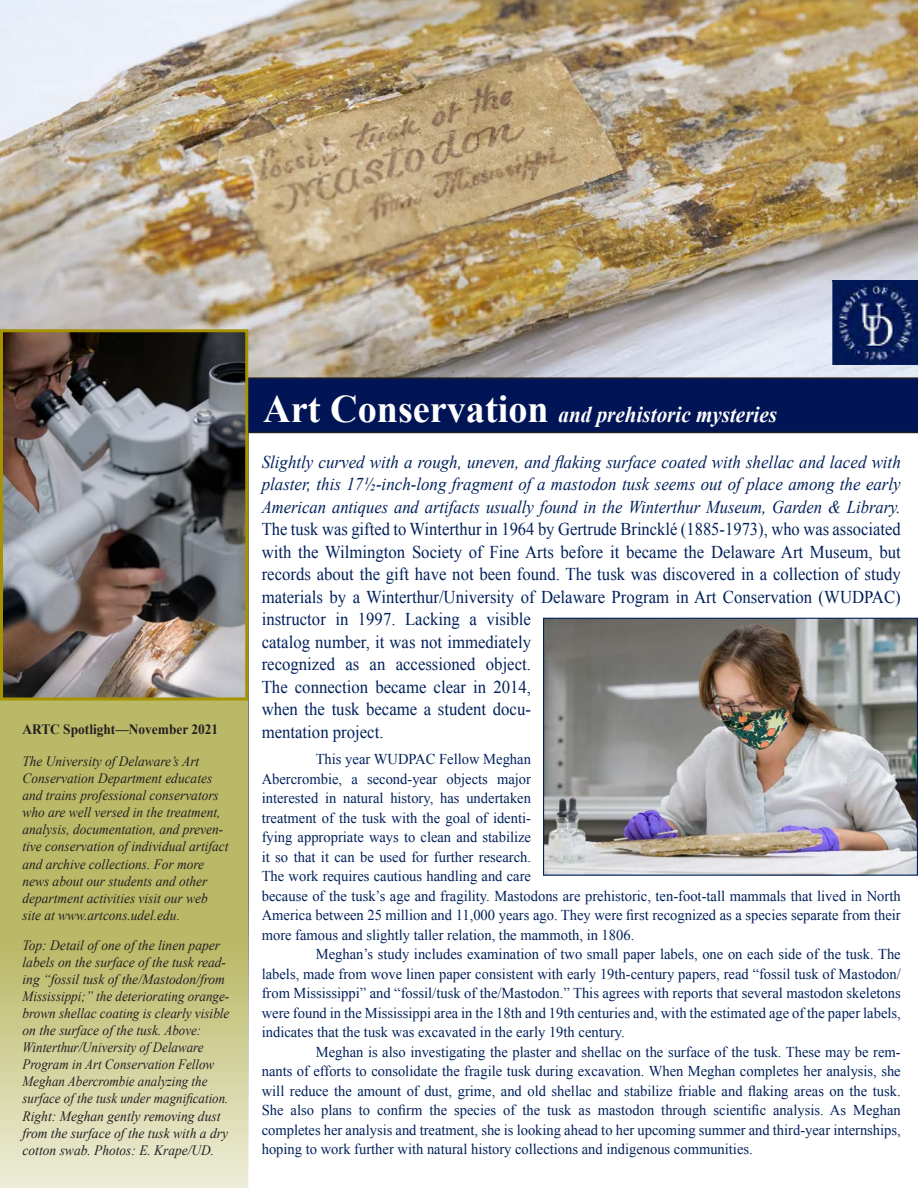
<style>
.page{position:relative;width:918px;height:1188px;background:#fff}
.page>*{position:absolute;margin:0;border:0;box-sizing:border-box;transform-origin:0 0}
.t1{font:italic 700 22.5px "Times New Roman";color:#fff;scale:.94 1}
.t2{font:18px/22.5px "Times New Roman";color:#00205b;scale:.93 1}
.t3{font:italic 18px/22.5px "Times New Roman";color:#00205b;scale:.94 1}
.t4{font:18px "Times New Roman";color:#00205b;scale:.92 1}
.t5{font:italic 18px "Times New Roman";color:#00205b;scale:.92 1}
.t6{font:15px/19.5px "Times New Roman";color:#00205b;text-align:justify}
.t7{font:italic 14.25px/17.1px "Times New Roman";color:#231f20;scale:.95 1}
.t8{font:italic 14.25px/17.1px "Times New Roman";color:#231f20;scale:.94 1}
.t9{font:italic 14.25px "Times New Roman";color:#231f20;scale:.92 1}
.t10{font:italic 14.25px "Times New Roman";color:#231f20;scale:.93 1}
.t11{font:700 14.25px "Times New Roman";color:#231f20;scale:.94 1}
.s1{font-style:normal;font-size:39px}
</style>
<div class="page">
<svg style="left:0;top:433px;width:249px;height:755px;background:#c6c582"></svg>
<img style="left:0;top:0;width:918px;height:377px">
<img style="left:832px;top:281px;width:86px;height:83px">
<svg style="left:248px;top:377px;width:670px;height:56px;background:#041654"></svg>
<img style="left:4px;top:333px;width:240px;height:363px">
<div style="left:0;top:329px;width:248px;height:371px;border:3px solid #a59301"></div>
<img style="left:545px;top:620px;width:371px;height:254px">
<div style="left:543px;top:618px;width:375px;height:258px;border:1px solid #00205b"></div>
<p class="t11" style="left:22px;top:720px;width:210px">ARTC Spotlight—November 2021</p>
<p class="t8" style="left:22px;top:752px;width:190px">The University of Delaware’s Art</p>
<p class="t8" style="left:22px;top:769px;width:221px">Conservation Department educates and trains professional conservators who are well versed in the treatment, analysis, documentation, and preven&shy;tive conservation of individual artifact and archive collections. For more news about our students and other department activities visit our web</p>
<p class="t8" style="left:22px;top:906px;width:169px">site at www.artcons.udel.edu.</p>
<p class="t7" style="left:22px;top:936px;width:216px">Top: Detail of one of the linen paper labels on the surface of the tusk read&shy;ing “fossil tusk of the/Mastodon/from</p>
<p class="t9" style="left:22px;top:986px;width:226px">Mississippi;” the deteriorating orange-</p>
<p class="t10" style="left:22px;top:1003px;width:224px">brown shellac coating is clearly visible</p>
<p class="t7" style="left:22px;top:1021px;width:218px">on the surface of the tusk. Above:<br>Winterthur/University of Delaware Program in Art Conservation Fellow Meghan Abercrombie analyzing the surface of the tusk under magnification.<br>Right: Meghan gently removing dust from the surface of the tusk with a dry cotton swab. Photos: E. Krape/UD.</p>
<p class="t1" style="left:263px;top:399px;width:548px"><span class="s1">Art Conservation</span> and prehistoric mysteries</p>
<p class="t3" style="left:262px;top:450px;width:681px">Slightly curved with a rough, uneven, and flaking surface coated with shellac and laced with plaster, this 17½-inch-long fragment of a mastodon tusk seems out of place among the early</p>
<p class="t5" style="left:262px;top:494px;width:696px">American antiques and artifacts usually found in the Winterthur Museum, Garden &amp; Library.</p>
<p class="t4" style="left:262px;top:517px;width:696px">The tusk was gifted to Winterthur in 1964 by Gertrude Brincklé (1885-1973), who was associated</p>
<p class="t2" style="left:262px;top:540px;width:689px">with the Wilmington Society of Fine Arts before it became the Delaware Art Museum, but</p>
<p class="t2" style="left:262px;top:563px;width:689px">records about the gift have not been found. The tusk was discovered in a collection of study</p>
<p class="t2" style="left:262px;top:585px;width:689px">materials by a Winterthur/University of Delaware Program in Art Conservation (WUDPAC)</p>
<p class="t2" style="left:262px;top:608px;width:291px">instructor in 1997. Lacking a visible</p>
<p class="t2" style="left:262px;top:630px;width:291px">catalog number, it was not immediately</p>
<p class="t2" style="left:262px;top:653px;width:291px">recognized as an accessioned object.</p>
<p class="t2" style="left:262px;top:675px;width:291px">The connection became clear in 2014,</p>
<p class="t2" style="left:262px;top:698px;width:291px">when the tusk became a student docu&shy;mentation project.</p>
<p class="t6" style="left:262px;top:749px;width:641px;text-align:left;text-indent:54px">This year WUDPAC Fellow Meghan<br>Abercrombie, a second-year objects major<br>interested in natural history, has undertaken<br>treatment of the tusk with the goal of identi-<br>fying appropriate ways to clean and stabilize<br>it so that it can be used for further research.<br>The work requires cautious handling and care<br>because of the tusk’s age and fragility. Mastodons are prehistoric, ten-foot-tall mammals that lived in North America between 25 million and 11,000 years ago. They were first recognized as a species separate from their more famous and slightly taller relation, the mammoth, in 1806.</p>
<p class="t6" style="left:262px;top:944px;width:641px;text-indent:54px">Meghan’s study includes examination of two small paper labels, one on each side of the tusk. The labels, made from wove linen paper consistent with early 19th-century papers, read “fossil tusk of Mastodon/ from Mississippi” and “fossil/tusk of the/Mastodon.” This agrees with reports that several mastodon skeletons were found in the Mississippi area in the 18th and 19th centuries and, with the estimated age of the paper labels, indicates that the tusk was excavated in the early 19th century.</p>
<p class="t6" style="left:262px;top:1042px;width:641px;text-indent:54px">Meghan is also investigating the plaster and shellac on the surface of the tusk. These may be rem&shy;nants of efforts to consolidate the fragile tusk during excavation. When Meghan completes her analysis, she will reduce the amount of dust, grime, and old shellac and stabilize friable and flaking areas on the tusk.<br>She also plans to confirm the species of the tusk as mastodon through scientific analysis. As Meghan completes her analysis and treatment, she is looking ahead to her upcoming summer and third-year internships, hoping to work further with natural history collections and indigenous communities.</p>
</div>
